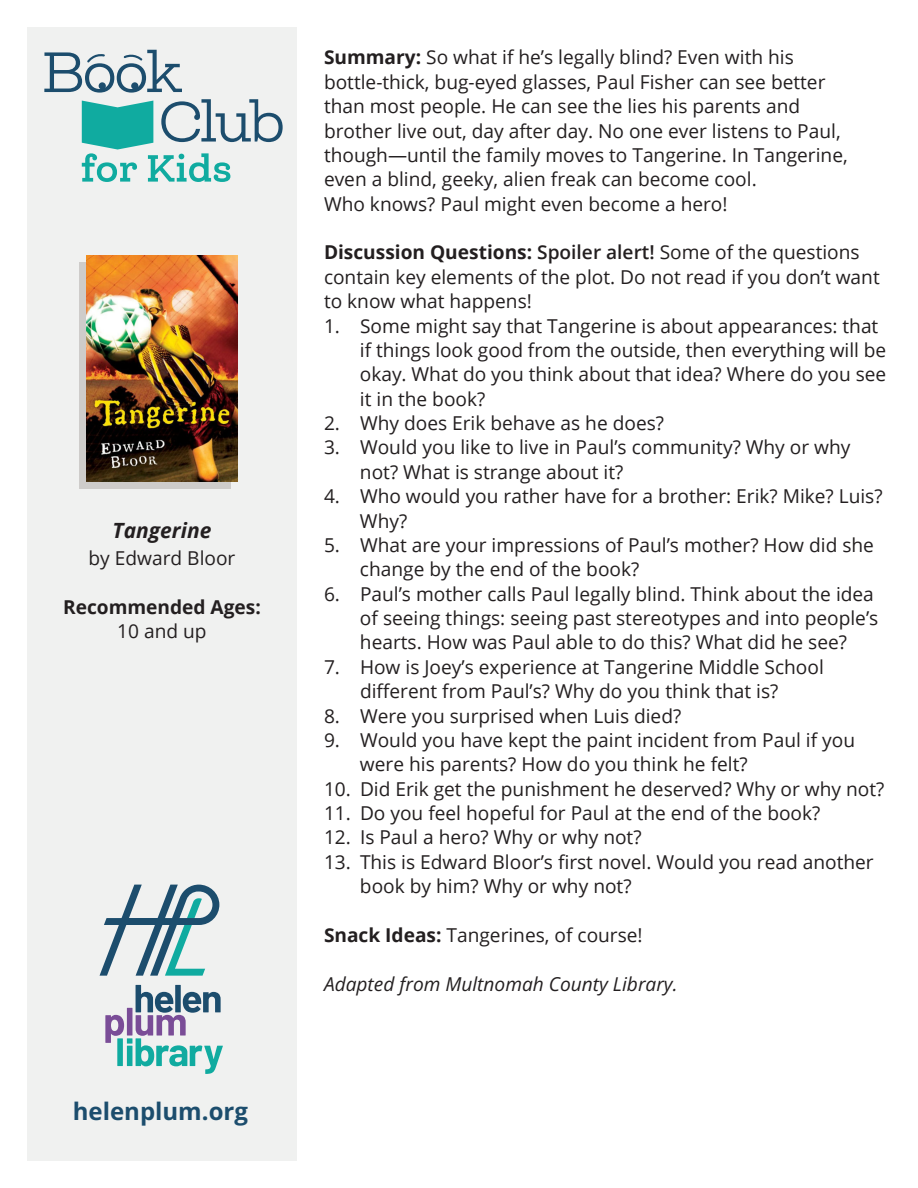
<style>
.page{position:relative;width:918px;height:1188px;background:#fff}
.page>*{position:absolute;margin:0;border:0;box-sizing:border-box;transform-origin:0 0}
.t1{font:24px "Open Sans";color:#1c4d6d}
.t2{font:italic 700 21px "Open Sans";color:#231f20}
.t3{font:19.2px/24.3px "Open Sans";color:#231f20}
.t4{font:italic 19.2px "Open Sans";color:#231f20}
.t5{font:700 19.2px "Open Sans";color:#231f20}
.s1{font-weight:700}
.s2{font-weight:600}
</style>
<div class="page">
<div style="left:27px;top:27px;width:270px;height:1134px;background:#f0f1f0"></div>
<svg style="left:100px;top:885px;width:120px;height:91px"></svg>
<svg style="left:105px;top:985px;width:118px;height:89px"></svg>
<svg style="left:82px;top:99px;width:201px;height:83px"></svg>
<svg style="left:44px;top:50px;width:138px;height:43px"></svg>
<div style="left:79px;top:262px;width:151px;height:227px;background:#ceccca"></div>
<img style="left:87px;top:255px;width:151px;height:227px">
<p class="t2" style="left:113px;top:516px;width:100px">Tangerine</p>
<p class="t3" style="left:89px;top:545px;width:148px">by Edward Bloor</p>
<p class="t5" style="left:63px;top:593px;width:199px">Recommended Ages:</p>
<p class="t3" style="left:117px;top:619px;width:91px">10 and up</p>
<p class="t1" style="left:73px;top:1095px;width:177px">helenplum.org</p>
<p class="t3" style="left:324px;top:45px;width:471px"><span class="s1">Summary:</span> So what if he’s legally blind? Even with his</p>
<p class="t3" style="left:324px;top:69px;width:503px">bottle-thick, bug-eyed glasses, Paul Fisher can see better</p>
<p class="t3" style="left:324px;top:94px;width:478px">than most people. He can see the lies his parents and</p>
<p class="t3" style="left:324px;top:118px;width:518px">brother live out, day after day. No one ever listens to Paul,</p>
<p class="t3" style="left:324px;top:142px;width:525px">though—until the family moves to Tangerine. In Tangerine, even a blind, geeky, alien freak can become cool.</p>
<p class="t3" style="left:324px;top:191px;width:405px">Who knows? Paul might even become a hero!</p>
<p class="t3" style="left:324px;top:240px;width:557px"><span class="s1">Discussion Questions:</span> <span class="s2">Spoiler alert!</span> Some of the questions contain key elements of the plot. Do not read if you don’t want to know what happens!</p>
<p class="t3" style="left:360px;top:313px;width:528px;text-indent:-36px">1. Some might say that Tangerine is about appearances: that if things look good from the outside, then everything will be okay. What do you think about that idea? Where do you see it in the book?</p>
<p class="t3" style="left:324px;top:410px;width:342px">2. Why does Erik behave as he does?</p>
<p class="t3" style="left:360px;top:435px;width:492px;text-indent:-36px">3. Would you like to live in Paul’s community? Why or why not? What is strange about it?</p>
<p class="t3" style="left:360px;top:484px;width:524px;text-indent:-36px">4. Who would you rather have for a brother: Erik? Mike? Luis?<br>Why?</p>
<p class="t3" style="left:360px;top:532px;width:516px;text-indent:-36px">5. What are your impressions of Paul’s mother? How did she change by the end of the book?</p>
<p class="t3" style="left:360px;top:581px;width:520px;text-indent:-36px">6. Paul’s mother calls Paul legally blind. Think about the idea of seeing things: seeing past stereotypes and into people’s hearts. How was Paul able to do this? What did he see?</p>
<p class="t3" style="left:324px;top:654px;width:501px;text-align:center">7. How is Joey’s experience at Tangerine Middle School different from Paul’s? Why do you think that is?</p>
<p class="t3" style="left:324px;top:703px;width:359px">8. Were you surprised when Luis died?</p>
<p class="t3" style="left:360px;top:727px;width:497px;text-indent:-36px">9. Would you have kept the paint incident from Paul if you were his parents? How do you think he felt?</p>
<p class="t3" style="left:324px;top:776px;width:562px">10. Did Erik get the punishment he deserved? Why or why not?</p>
<p class="t3" style="left:324px;top:800px;width:498px">11. Do you feel hopeful for Paul at the end of the book?</p>
<p class="t3" style="left:324px;top:825px;width:319px">12. Is Paul a hero? Why or why not?</p>
<p class="t3" style="left:360px;top:849px;width:515px;text-indent:-36px">13. This is Edward Bloor’s first novel. Would you read another book by him? Why or why not?</p>
<p class="t3" style="left:324px;top:922px;width:320px"><span class="s1">Snack Ideas:</span> Tangerines, of course!</p>
<p class="t4" style="left:324px;top:970px;width:355px">Adapted from Multnomah County Library.</p>
</div>
